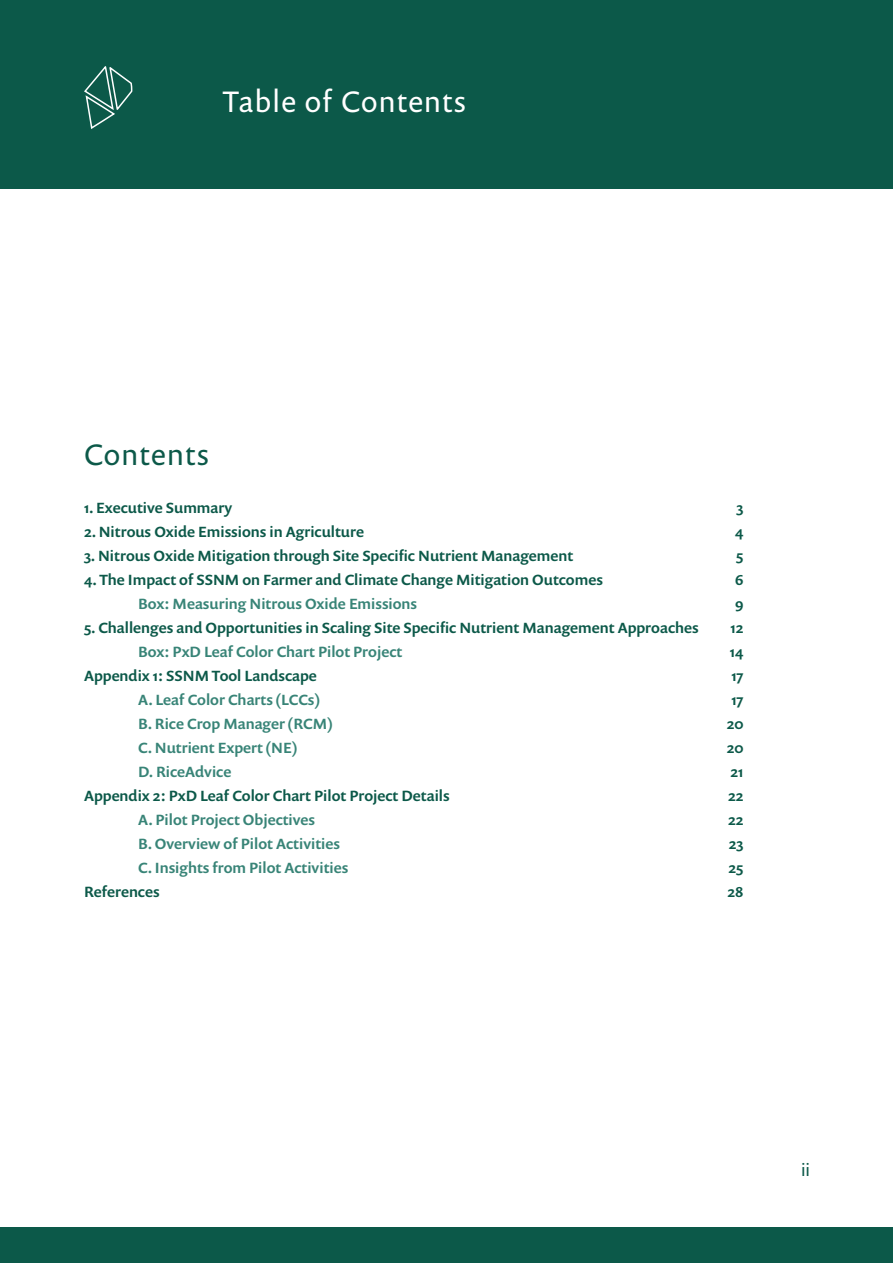
<style>
.page{position:relative;width:893px;height:1263px;background:#fff}
.page>*{position:absolute;margin:0;border:0;box-sizing:border-box;transform-origin:0 0}
.t1{font:30px "Prenton RP Pro";letter-spacing:.04em;color:#fff}
.t2{font:30px "Prenton RP Pro";letter-spacing:.04em;color:#0c5949}
.t3{font:18px "Prenton RP Pro";color:#0c5949}
.t4{font:500 15px "Prenton RP Pro";color:#0c5949}
.t5{font:500 15px "Prenton RP Pro";color:#388477}
</style>
<div class="page">
<div style="left:0;top:0;width:893px;height:189px;background:#0c5949"></div>
<svg style="left:84px;top:66px;width:49px;height:63px"></svg>
<div style="left:0;top:1227px;width:893px;height:36px;background:#0c5949"></div>
<h1 class="t1" style="left:223px;top:82px;width:245px">Table of Contents</h1>
<h1 class="t2" style="left:84px;top:435px;width:126px">Contents</h1>
<p class="t4" style="left:84px;top:497px;width:150px">1. Executive Summary</p>
<p class="t4" style="left:736px;top:497px;width:8px">3</p>
<p class="t4" style="left:84px;top:521px;width:282px">2. Nitrous Oxide Emissions in Agriculture</p>
<p class="t4" style="left:735px;top:521px;width:10px">4</p>
<p class="t4" style="left:84px;top:545px;width:491px">3. Nitrous Oxide Mitigation through Site Specific Nutrient Management</p>
<p class="t4" style="left:736px;top:545px;width:9px">5</p>
<p class="t4" style="left:84px;top:569px;width:520px">4. The Impact of SSNM on Farmer and Climate Change Mitigation Outcomes</p>
<p class="t4" style="left:735px;top:569px;width:10px">6</p>
<p class="t5" style="left:138px;top:593px;width:281px">Box: Measuring Nitrous Oxide Emissions</p>
<p class="t4" style="left:735px;top:593px;width:10px">9</p>
<p class="t4" style="left:84px;top:617px;width:616px">5. Challenges and Opportunities in Scaling Site Specific Nutrient Management Approaches</p>
<p class="t4" style="left:731px;top:617px;width:14px">12</p>
<p class="t5" style="left:138px;top:641px;width:266px">Box: PxD Leaf Color Chart Pilot Project</p>
<p class="t4" style="left:730px;top:641px;width:15px">14</p>
<p class="t4" style="left:84px;top:665px;width:234px">Appendix 1: SSNM Tool Landscape</p>
<p class="t4" style="left:731px;top:665px;width:14px">17</p>
<p class="t5" style="left:138px;top:689px;width:184px">A. Leaf Color Charts (LCCs)</p>
<p class="t4" style="left:731px;top:689px;width:14px">17</p>
<p class="t5" style="left:138px;top:713px;width:197px">B. Rice Crop Manager (RCM)</p>
<p class="t4" style="left:727px;top:713px;width:18px">20</p>
<p class="t5" style="left:138px;top:737px;width:161px">C. Nutrient Expert (NE)</p>
<p class="t4" style="left:727px;top:737px;width:18px">20</p>
<p class="t5" style="left:138px;top:761px;width:95px">D. RiceAdvice</p>
<p class="t4" style="left:731px;top:761px;width:14px">21</p>
<p class="t4" style="left:84px;top:785px;width:367px">Appendix 2: PxD Leaf Color Chart Pilot Project Details</p>
<p class="t4" style="left:728px;top:785px;width:17px">22</p>
<p class="t5" style="left:138px;top:809px;width:179px">A. Pilot Project Objectives</p>
<p class="t4" style="left:728px;top:809px;width:17px">22</p>
<p class="t5" style="left:138px;top:833px;width:203px">B. Overview of Pilot Activities</p>
<p class="t4" style="left:729px;top:833px;width:16px">23</p>
<p class="t5" style="left:138px;top:857px;width:212px">C. Insights from Pilot Activities</p>
<p class="t4" style="left:728px;top:857px;width:16px">25</p>
<p class="t4" style="left:84px;top:881px;width:77px">References</p>
<p class="t4" style="left:727px;top:881px;width:17px">28</p>
<p class="t3" style="left:801px;top:1158px;width:11px">ii</p>
</div>
